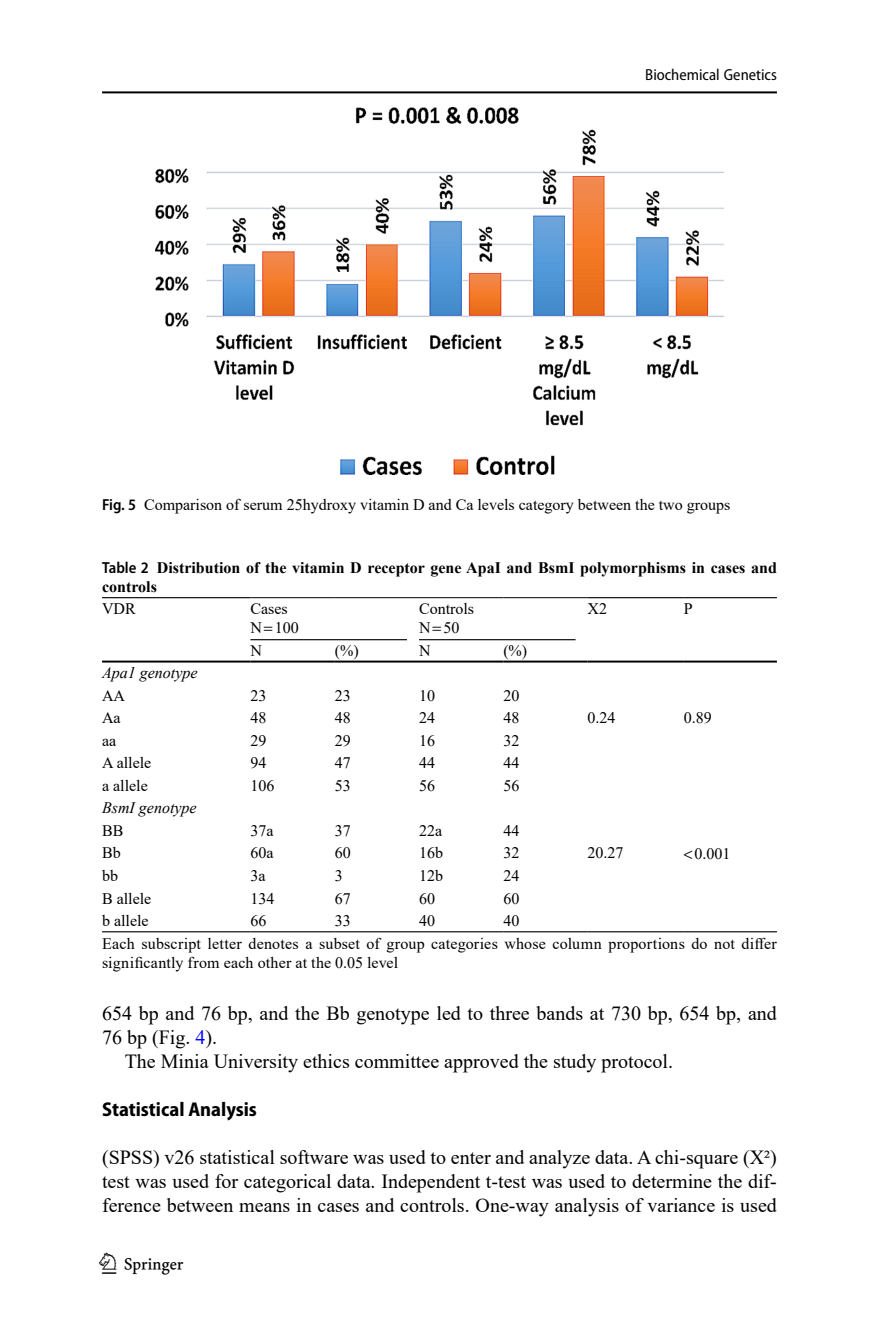
<style>
.page{position:relative;width:879px;height:1333px;background:#fff}
.page>*{position:absolute;margin:0;border:0;box-sizing:border-box;transform-origin:0 0}
.t1{font:30px "Springnew";color:#000}
.Body_Text{font:20px/24px "Times New Roman";color:#000}
.Body_Text_Indent{font:20px "Times New Roman";color:#000}
.Head_2{font:700 semi-condensed 20px "Myriad Pro";color:#000}
.Table_Body{font:16px "Times New Roman";color:#000}
.Table_Footnote{font:16px/19px "Times New Roman";letter-spacing:.01em;color:#000}
.Table_Caption{font:700 16px/19px "Times New Roman";color:#000}
.Figure_Caption{font:16px "Times New Roman";color:#000}
.Table_Head{font:16px "Times New Roman";color:#000}
.Table_Body-2{font:italic 16px "Times New Roman";color:#000}
.t2{font:semi-condensed 16px "Myriad Pro";color:#000}
.Table_Head_Bridge_Ru{font:16px "Times New Roman";color:#000}
.s1{font-family:"Myriad Pro";font-weight:600;font-stretch:semi-condensed}
.s2{color:#00f}
</style>
<div class="page">
<hr style="left:102px;top:91px;width:675px;height:2px;background:#000">
<hr style="left:102px;top:660px;width:148px;height:2px;background:#000">
<hr style="left:587px;top:660px;width:97px;height:2px;background:#000">
<hr style="left:684px;top:660px;width:93px;height:2px;background:#000">
<hr style="left:587px;top:597px;width:97px;height:1px;background:#000">
<hr style="left:684px;top:597px;width:93px;height:1px;background:#000">
<hr style="left:250px;top:660px;width:85px;height:2px;background:#000">
<hr style="left:335px;top:660px;width:84px;height:2px;background:#000">
<hr style="left:419px;top:660px;width:84px;height:2px;background:#000">
<hr style="left:503px;top:660px;width:84px;height:2px;background:#000">
<hr style="left:250px;top:931px;width:85px;height:1px;background:#000">
<hr style="left:335px;top:931px;width:84px;height:1px;background:#000">
<hr style="left:419px;top:931px;width:84px;height:1px;background:#000">
<hr style="left:503px;top:931px;width:84px;height:1px;background:#000">
<hr style="left:587px;top:931px;width:97px;height:1px;background:#000">
<hr style="left:684px;top:931px;width:93px;height:1px;background:#000">
<hr style="left:102px;top:931px;width:148px;height:1px;background:#000">
<hr style="left:102px;top:597px;width:148px;height:1px;background:#000">
<hr style="left:419px;top:597px;width:84px;height:1px;background:#000">
<hr style="left:503px;top:597px;width:84px;height:1px;background:#000">
<hr style="left:250px;top:597px;width:85px;height:1px;background:#000">
<hr style="left:335px;top:597px;width:84px;height:1px;background:#000">
<hr style="left:250px;top:639px;width:157px;height:1px;background:#000">
<hr style="left:419px;top:639px;width:156px;height:1px;background:#000">
<img style="left:156px;top:108px;width:567px;height:366px">
<p class="t2" style="left:645px;top:66px;width:133px">Biochemical Genetics</p>
<p class="Figure_Caption" style="left:102px;top:493px;width:630px"><span class="s1">Fig. 5</span> Comparison of serum 25hydroxy vitamin D and Ca levels category between the two groups</p>
<p class="Table_Caption" style="left:102px;top:557px;width:676px"><span class="s1">Table 2</span> Distribution of the vitamin D receptor gene ApaI and BsmI polymorphisms in cases and controls</p>
<p class="Table_Head" style="left:102px;top:597px;width:35px">VDR</p>
<p class="Table_Head" style="left:250px;top:597px;width:39px">Cases</p>
<p class="Table_Head_Bridge_Ru" style="left:250px;top:616px;width:50px">N 100</p>
<p class="Table_Head" style="left:419px;top:597px;width:57px">Controls</p>
<p class="Table_Head_Bridge_Ru" style="left:419px;top:616px;width:42px">N 50</p>
<p class="Table_Head" style="left:587px;top:597px;width:21px">X2</p>
<p class="Table_Head" style="left:684px;top:597px;width:10px">P</p>
<p class="Table_Head" style="left:250px;top:639px;width:13px">N</p>
<p class="Table_Head" style="left:335px;top:639px;width:25px">(%)</p>
<p class="Table_Head" style="left:419px;top:639px;width:13px">N</p>
<p class="Table_Head" style="left:503px;top:639px;width:25px">(%)</p>
<p class="Table_Body-2" style="left:102px;top:662px;width:97px">Apa1 genotype</p>
<p class="Table_Body" style="left:102px;top:684px;width:25px">AA</p>
<p class="Table_Body" style="left:250px;top:684px;width:17px">23</p>
<p class="Table_Body" style="left:335px;top:684px;width:17px">23</p>
<p class="Table_Body" style="left:419px;top:684px;width:17px">10</p>
<p class="Table_Body" style="left:503px;top:684px;width:18px">20</p>
<p class="Table_Body" style="left:102px;top:706px;width:20px">Aa</p>
<p class="Table_Body" style="left:250px;top:706px;width:17px">48</p>
<p class="Table_Body" style="left:335px;top:706px;width:17px">48</p>
<p class="Table_Body" style="left:419px;top:706px;width:17px">24</p>
<p class="Table_Body" style="left:503px;top:706px;width:18px">48</p>
<p class="Table_Body" style="left:587px;top:706px;width:29px">0.24</p>
<p class="Table_Body" style="left:684px;top:706px;width:29px">0.89</p>
<p class="Table_Body" style="left:102px;top:729px;width:16px">aa</p>
<p class="Table_Body" style="left:250px;top:729px;width:17px">29</p>
<p class="Table_Body" style="left:335px;top:729px;width:17px">29</p>
<p class="Table_Body" style="left:419px;top:729px;width:17px">16</p>
<p class="Table_Body" style="left:503px;top:729px;width:18px">32</p>
<p class="Table_Body" style="left:102px;top:751px;width:51px">A allele</p>
<p class="Table_Body" style="left:250px;top:751px;width:17px">94</p>
<p class="Table_Body" style="left:335px;top:751px;width:17px">47</p>
<p class="Table_Body" style="left:419px;top:751px;width:17px">44</p>
<p class="Table_Body" style="left:503px;top:751px;width:18px">44</p>
<p class="Table_Body" style="left:102px;top:774px;width:47px">a allele</p>
<p class="Table_Body" style="left:250px;top:774px;width:25px">106</p>
<p class="Table_Body" style="left:335px;top:774px;width:17px">53</p>
<p class="Table_Body" style="left:419px;top:774px;width:17px">56</p>
<p class="Table_Body" style="left:503px;top:774px;width:18px">56</p>
<p class="Table_Body-2" style="left:102px;top:796px;width:96px">BsmI genotype</p>
<p class="Table_Body" style="left:102px;top:818px;width:23px">BB</p>
<p class="Table_Body" style="left:250px;top:818px;width:25px">37a</p>
<p class="Table_Body" style="left:335px;top:818px;width:17px">37</p>
<p class="Table_Body" style="left:419px;top:818px;width:25px">22a</p>
<p class="Table_Body" style="left:503px;top:818px;width:18px">44</p>
<p class="Table_Body" style="left:102px;top:841px;width:20px">Bb</p>
<p class="Table_Body" style="left:250px;top:841px;width:25px">60a</p>
<p class="Table_Body" style="left:335px;top:841px;width:17px">60</p>
<p class="Table_Body" style="left:419px;top:841px;width:25px">16b</p>
<p class="Table_Body" style="left:503px;top:841px;width:18px">32</p>
<p class="Table_Body" style="left:587px;top:841px;width:37px">20.27</p>
<p class="Table_Body" style="left:694px;top:842px;width:37px">0.001</p>
<p class="Table_Body" style="left:102px;top:864px;width:17px">bb</p>
<p class="Table_Body" style="left:250px;top:864px;width:17px">3a</p>
<p class="Table_Body" style="left:335px;top:864px;width:9px">3</p>
<p class="Table_Body" style="left:419px;top:864px;width:25px">12b</p>
<p class="Table_Body" style="left:503px;top:864px;width:18px">24</p>
<p class="Table_Body" style="left:102px;top:887px;width:51px">B allele</p>
<p class="Table_Body" style="left:250px;top:887px;width:25px">134</p>
<p class="Table_Body" style="left:335px;top:887px;width:17px">67</p>
<p class="Table_Body" style="left:419px;top:887px;width:17px">60</p>
<p class="Table_Body" style="left:503px;top:887px;width:18px">60</p>
<p class="Table_Body" style="left:102px;top:909px;width:48px">b allele</p>
<p class="Table_Body" style="left:250px;top:909px;width:17px">66</p>
<p class="Table_Body" style="left:335px;top:909px;width:17px">33</p>
<p class="Table_Body" style="left:419px;top:909px;width:17px">40</p>
<p class="Table_Body" style="left:503px;top:909px;width:18px">40</p>
<p class="Table_Footnote" style="left:102px;top:933px;width:676px">Each subscript letter denotes a subset of group categories whose column proportions do not differ significantly from each other at the 0.05 level</p>
<p class="Body_Text" style="left:102px;top:1000px;width:676px">654 bp and 76 bp, and the Bb genotype led to three bands at 730 bp, 654 bp, and<br>76 bp (Fig. <span class="s2">4</span>).</p>
<p class="Body_Text_Indent" style="left:125px;top:1047px;width:550px">The Minia University ethics committee approved the study protocol.</p>
<p class="Head_2" style="left:102px;top:1098px;width:156px">Statistical Analysis</p>
<p class="Body_Text" style="left:102px;top:1144px;width:676px;text-align:justify">(SPSS) v26 statistical software was used to enter and analyze data. A chi-square (Χ²) test was used for categorical data. Independent t-test was used to determine the dif&shy;ference between means in cases and controls. One-way analysis of variance is used</p>
<h1 class="t1" style="left:102px;top:1246px;width:83px">1 3</h1>
</div>
